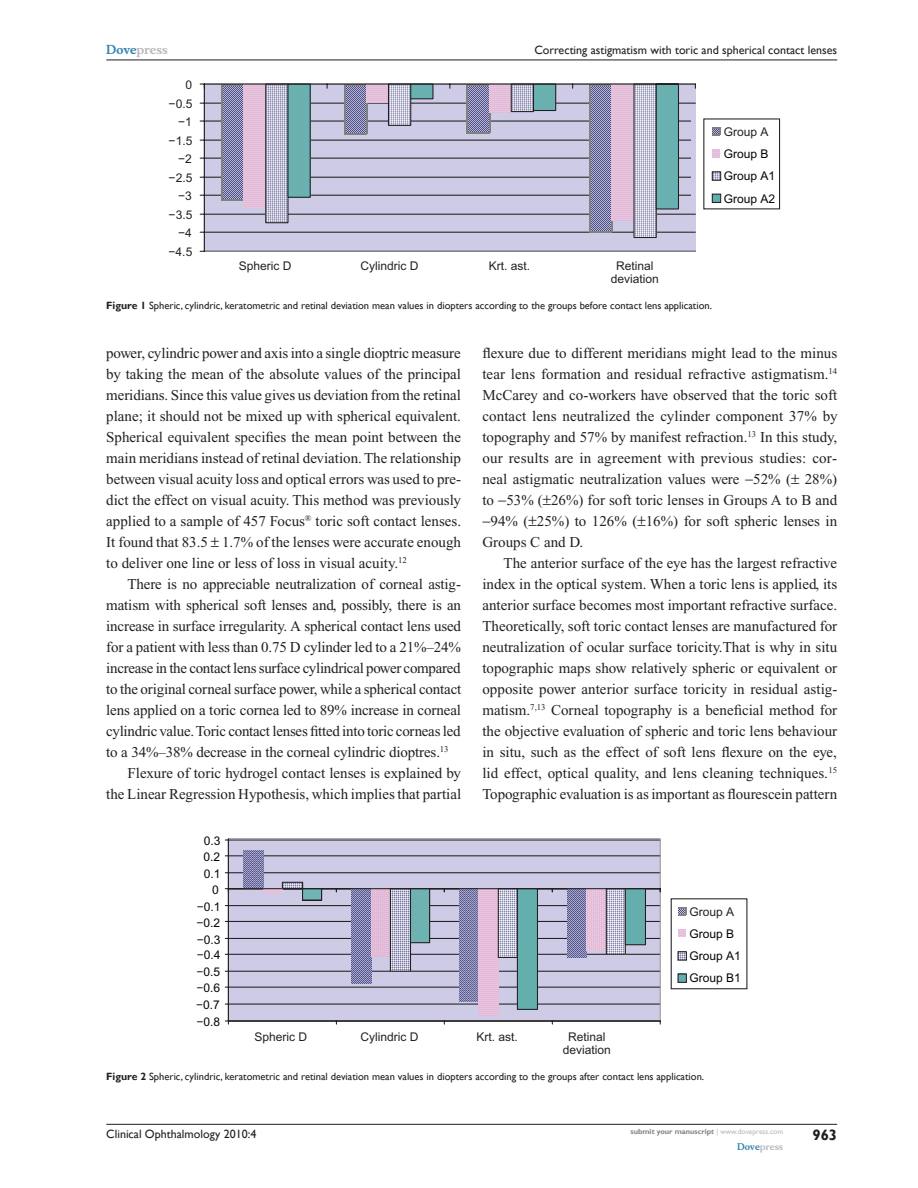
<style>
.page{position:relative;width:918px;height:1188px;background:#fff}
.page>*{position:absolute;margin:0;border:0;box-sizing:border-box;transform-origin:0 0}
.t1{font:15px/21px "Times New Roman";color:#231f20;text-align:justify}
.t2{font:15px "Times New Roman";letter-spacing:-.02em;color:#231f20}
.t3{font:700 15px "Gill Sans";color:#231f20}
.t4{font:12px/13.5px "Arial";color:#231f20;text-align:center}
.t5{font:12px "Gill Sans";color:#231f20}
.t6{font:12px/22.2px "Arial";color:#050504}
.t7{font:700 12px "Musee";color:#b8b9bc}
.t8{font:10.5px "Gill Sans";color:#231f20}
.t9{font:700 9px "Musee";color:#b8b9bc}
.t10{font:700 7.5px "Gill Sans";color:#808285}
.s1{color:#3485ae}
.s2{font-weight:700}
.s3{color:#231f20}
.s4{font-weight:400;color:#b8b9bc}
</style>
<div class="page">
<hr style="left:106px;top:1124px;width:731px;height:1px;background:#231f20">
<hr style="left:106px;top:60px;width:731px;height:1px;background:#231f20">
<svg style="left:199px;top:83px;width:497px;height:169px"></svg>
<svg style="left:712px;top:127px;width:9px;height:9px"></svg>
<div style="left:712px;top:150px;width:8px;height:7px;background:#e3bbd9"></div>
<svg style="left:714px;top:173px;width:5px;height:6px"></svg>
<div style="left:712px;top:171px;width:9px;height:10px;border:1px solid #231f20"></div>
<div style="left:712px;top:194px;width:8px;height:8px;background:#63adad"></div>
<div style="left:712px;top:194px;width:9px;height:9px;border:1px solid #231f20"></div>
<svg style="left:647px;top:838px;width:14px;height:183px"></svg>
<svg style="left:224px;top:838px;width:423px;height:184px"></svg>
<hr style="left:228px;top:1020px;width:432px;height:2px;background:#231f20">
<hr style="left:228px;top:888px;width:432px;height:1px;background:#231f20">
<div style="left:671px;top:898px;width:76px;height:91px;border:1px solid #231f20"></div>
<svg style="left:678px;top:907px;width:8px;height:9px"></svg>
<svg style="left:678px;top:930px;width:7px;height:7px"></svg>
<svg style="left:680px;top:953px;width:5px;height:6px"></svg>
<div style="left:678px;top:951px;width:9px;height:10px;border:1px solid #231f20"></div>
<div style="left:678px;top:974px;width:7px;height:7px;background:#65aeae"></div>
<div style="left:678px;top:973px;width:9px;height:10px;border:1px solid #231f20"></div>
<p class="t7" style="left:106px;top:43px;width:63px"><span class="s1">Dove</span>press</p>
<p class="t5" style="left:534px;top:43px;width:304px">Correcting astigmatism with toric and spherical contact lenses</p>
<p class="t4" style="left:186px;top:78px;width:8px">0</p>
<p class="t4" style="left:169px;top:97px;width:25px">−0.5</p>
<p class="t4" style="left:178px;top:115px;width:15px">−1</p>
<p class="t4" style="left:169px;top:135px;width:25px">−1.5</p>
<p class="t4" style="left:178px;top:153px;width:15px">−2</p>
<p class="t4" style="left:169px;top:172px;width:25px">−2.5</p>
<p class="t4" style="left:178px;top:190px;width:15px">−3</p>
<p class="t4" style="left:169px;top:209px;width:25px">−3.5</p>
<p class="t4" style="left:178px;top:227px;width:15px">−4</p>
<p class="t4" style="left:169px;top:246px;width:25px">−4.5</p>
<p class="t4" style="left:239px;top:259px;width:54px">Spheric D</p>
<p class="t4" style="left:361px;top:259px;width:59px">Cylindric D</p>
<p class="t4" style="left:489px;top:259px;width:43px">Krt. ast.</p>
<p class="t4" style="left:611px;top:259px;width:50px">Retinal deviation</p>
<p class="t8" style="left:106px;top:299px;width:607px"><span class="s2">Figure 1</span> Spheric, cylindric, keratometric and retinal deviation mean values in diopters according to the groups before contact lens application.</p>
<p class="t4" style="left:724px;top:125px;width:46px">Group A</p>
<p class="t6" style="left:724px;top:143px;width:53px">Group B<br>Group A1<br>Group A2</p>
<p class="t1" style="left:106px;top:342px;width:356px">power, cylindric power and axis into a single dioptric measure by taking the mean of the absolute values of the principal meridians. Since this value gives us deviation from the retinal plane; it should not be mixed up with spherical equivalent.<br>Spherical equivalent specifies the mean point between the main meridians instead of retinal deviation. The relationship between visual acuity loss and optical errors was used to pre&shy;dict the effect on visual acuity. This method was previously applied to a sample of 457 Focus<sup>®</sup> toric soft contact lenses.<br>It found that 83.5 1.7% of the lenses were accurate enough to deliver one line or less of loss in visual acuity.<sup>12</sup></p>
<p class="t1" style="left:128px;top:573px;width:335px">There is no appreciable neutralization of corneal astig-</p>
<p class="t1" style="left:106px;top:594px;width:356px">matism with spherical soft lenses and, possibly, there is an</p>
<p class="t1" style="left:106px;top:615px;width:356px">increase in surface irregularity. A spherical contact lens used</p>
<p class="t1" style="left:106px;top:636px;width:356px">for a patient with less than 0.75 D cylinder led to a 21%–24%</p>
<p class="t2" style="left:106px;top:659px;width:356px">increase in the contact lens surface cylindrical power compared</p>
<p class="t1" style="left:106px;top:678px;width:357px">to the original corneal surface power, while a spherical contact</p>
<p class="t1" style="left:106px;top:699px;width:356px">lens applied on a toric cornea led to 89% increase in corneal</p>
<p class="t1" style="left:106px;top:720px;width:356px">cylindric value. Toric contact lenses fitted into toric corneas led</p>
<p class="t1" style="left:106px;top:741px;width:344px">to a 34%–38% decrease in the corneal cylindric dioptres.<sup>13</sup></p>
<p class="t1" style="left:128px;top:762px;width:335px">Flexure of toric hydrogel contact lenses is explained by</p>
<p class="t1" style="left:106px;top:783px;width:356px">the Linear Regression Hypothesis, which implies that partial</p>
<p class="t6" style="left:204px;top:830px;width:18px">0.3</p>
<p class="t6" style="left:204px;top:846px;width:18px">0.2</p>
<p class="t6" style="left:204px;top:863px;width:18px">0.1</p>
<p class="t6" style="left:212px;top:879px;width:8px">0</p>
<p class="t6" style="left:197px;top:896px;width:25px"><span class="s3">−</span>0.1</p>
<p class="t6" style="left:197px;top:911px;width:25px"><span class="s3">−</span>0.2</p>
<p class="t6" style="left:197px;top:928px;width:25px"><span class="s3">−</span>0.3</p>
<p class="t6" style="left:197px;top:944px;width:25px"><span class="s3">−</span>0.4</p>
<p class="t6" style="left:196px;top:961px;width:25px"><span class="s3">−</span>0.5</p>
<p class="t6" style="left:196px;top:977px;width:25px"><span class="s3">−</span>0.6</p>
<p class="t6" style="left:196px;top:994px;width:25px"><span class="s3">−</span>0.7</p>
<p class="t6" style="left:197px;top:1011px;width:25px"><span class="s3">−</span>0.8</p>
<p class="t1" style="left:482px;top:342px;width:356px">flexure due to different meridians might lead to the minus</p>
<p class="t1" style="left:482px;top:363px;width:356px">tear lens formation and residual refractive astigmatism.<sup>14</sup></p>
<p class="t1" style="left:482px;top:384px;width:356px">McCarey and co-workers have observed that the toric soft</p>
<p class="t1" style="left:482px;top:405px;width:357px">contact lens neutralized the cylinder component 37% by</p>
<p class="t1" style="left:482px;top:426px;width:356px">topography and 57% by manifest refraction.<sup>13</sup> In this study,</p>
<p class="t1" style="left:482px;top:447px;width:356px">our results are in agreement with previous studies: cor-</p>
<p class="t1" style="left:482px;top:468px;width:356px">neal astigmatic neutralization values were 52% ( 28%)</p>
<p class="t1" style="left:482px;top:489px;width:356px">to 53% ( 26%) for soft toric lenses in Groups A to B and</p>
<p class="t1" style="left:491px;top:510px;width:348px">94% ( 25%) to 126% ( 16%) for soft spheric lenses in</p>
<p class="t1" style="left:482px;top:531px;width:102px">Groups C and D.</p>
<p class="t1" style="left:504px;top:552px;width:335px">The anterior surface of the eye has the largest refractive</p>
<p class="t1" style="left:482px;top:573px;width:356px">index in the optical system. When a toric lens is applied, its</p>
<p class="t1" style="left:482px;top:594px;width:356px">anterior surface becomes most important refractive surface.</p>
<p class="t1" style="left:482px;top:615px;width:356px">Theoretically, soft toric contact lenses are manufactured for</p>
<p class="t1" style="left:482px;top:636px;width:356px">neutralization of ocular surface toricity.That is why in situ</p>
<p class="t1" style="left:482px;top:657px;width:356px">topographic maps show relatively spheric or equivalent or</p>
<p class="t1" style="left:482px;top:678px;width:357px">opposite power anterior surface toricity in residual astig-</p>
<p class="t1" style="left:482px;top:699px;width:356px">matism.<sup>7,13</sup> Corneal topography is a beneficial method for</p>
<p class="t1" style="left:482px;top:720px;width:356px">the objective evaluation of spheric and toric lens behaviour</p>
<p class="t1" style="left:482px;top:741px;width:356px">in situ, such as the effect of soft lens flexure on the eye,</p>
<p class="t1" style="left:482px;top:762px;width:356px">lid effect, optical quality, and lens cleaning techniques.<sup>15</sup></p>
<p class="t1" style="left:482px;top:783px;width:356px">Topographic evaluation is as important as flourescein pattern</p>
<p class="t4" style="left:690px;top:905px;width:46px">Group A</p>
<p class="t6" style="left:690px;top:923px;width:53px">Group B<br>Group A1<br>Group B1</p>
<p class="t4" style="left:255px;top:1030px;width:54px">Spheric D</p>
<p class="t4" style="left:361px;top:1030px;width:59px">Cylindric D</p>
<p class="t4" style="left:477px;top:1030px;width:43px">Krt. ast.</p>
<p class="t4" style="left:563px;top:1030px;width:50px">Retinal deviation</p>
<p class="t8" style="left:106px;top:1070px;width:599px"><span class="s2">Figure 2</span> Spheric, cylindric, keratometric and retinal deviation mean values in diopters according to the groups after contact lens application.</p>
<p class="t5" style="left:106px;top:1127px;width:152px">Clinical Ophthalmology 2010:4</p>
<p class="t3" style="left:812px;top:1126px;width:26px">963</p>
<p class="t10" style="left:631px;top:1127px;width:154px">submit your manuscript <span class="s4">| www.dovepress.com</span></p>
<p class="t9" style="left:737px;top:1141px;width:48px"><span class="s1">Dove</span>press</p>
</div>
